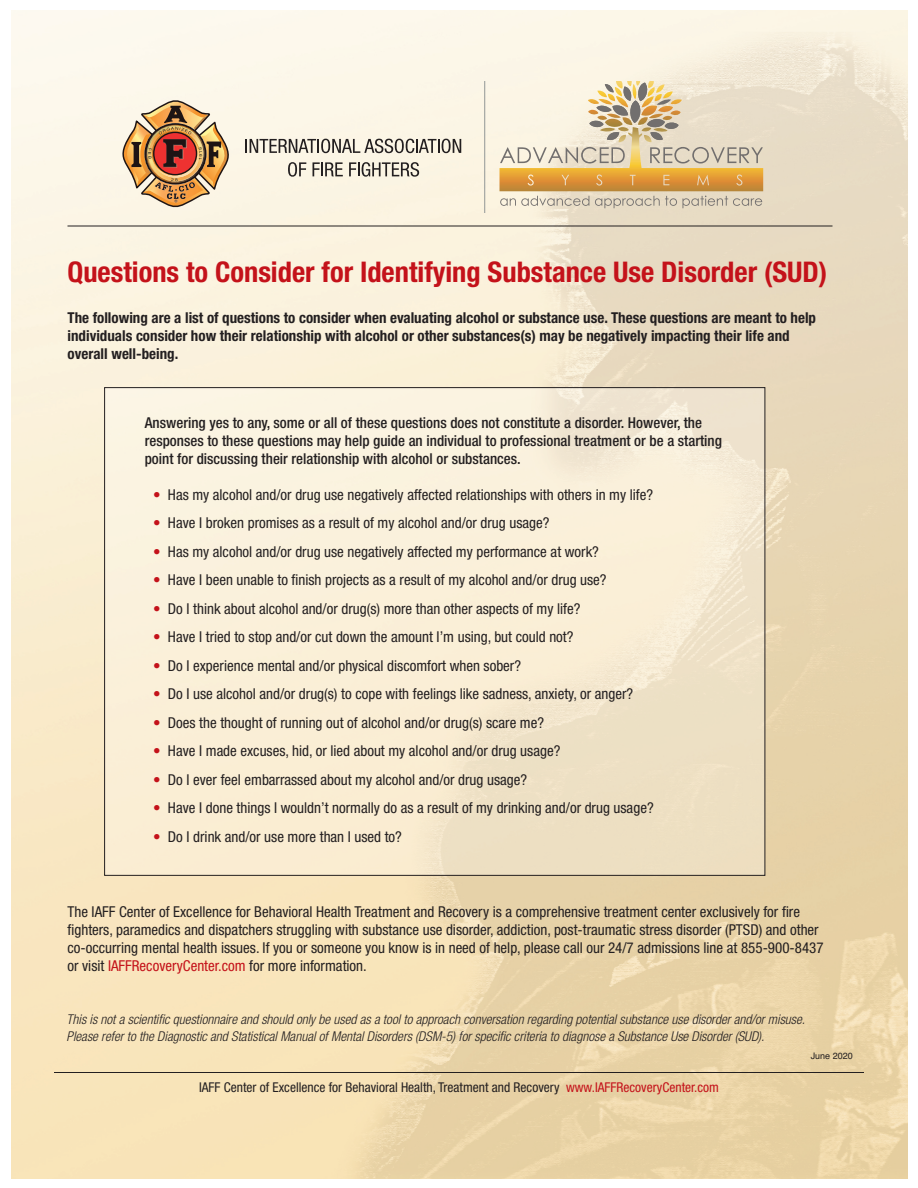
<style>
.page{position:relative;width:918px;height:1188px;background:#fff}
.page>*{position:absolute;margin:0;border:0;box-sizing:border-box;transform-origin:0 0}
.t1{font:700 condensed 28.5px "Helvetica Neue LT Std";color:#c4121a}
.t2{font:condensed 15px/18px "Helvetica Neue LT Std";color:#231f20}
.t3{font:700 condensed 15px/18px "Helvetica Neue LT Std";color:#231f20}
.t4{font:500 condensed 15px/18px "Helvetica Neue LT Std";color:#231f20}
.t5{font:italic 300 condensed 13.5px/16.2px "Helvetica Neue LT Std";color:#231f20}
.t6{font:condensed 13.5px "Helvetica Neue LT Std";color:#231f20}
.t7{font:9px "Helvetica";color:#231f20}
.s1{color:#c4121a}
</style>
<div class="page">
<img style="left:11px;top:11px;width:896px;height:1168px">
<hr style="left:68px;top:226px;width:764px;height:1px;background:#231f20">
<svg style="left:500px;top:82px;width:263px;height:126px;background:#e0cba6"></svg>
<img style="left:111px;top:95px;width:129px;height:117px">
<svg style="left:246px;top:139px;width:215px;height:14px;background:#aaa49a"></svg>
<svg style="left:288px;top:162px;width:18px;height:15px"></svg>
<svg style="left:313px;top:162px;width:30px;height:14px"></svg>
<svg style="left:349px;top:162px;width:70px;height:15px"></svg>
<hr style="left:484px;top:82px;width:1px;height:130px;background:#999d9b">
<hr style="left:54px;top:1072px;width:810px;height:1px;background:#231f20">
<div style="left:105px;top:388px;width:660px;height:487px;background:#fff;opacity:.3"></div>
<p class="t1" style="left:68px;top:262px;width:761px">Questions to Consider for Identifying Substance Use Disorder (SUD)</p>
<p class="t3" style="left:68px;top:310px;width:750px">The following are a list of questions to consider when evaluating alcohol or substance use. These questions are meant to help individuals consider how their relationship with alcohol or other substances(s) may be negatively impacting their life and overall well-being.</p>
<p class="t4" style="left:145px;top:415px;width:579px">Answering yes to any, some or all of these questions does not constitute a disorder. However, the responses to these questions may help guide an individual to professional treatment or be a starting point for discussing their relationship with alcohol or substances.</p>
<p class="t2" style="left:153px;top:487px;width:501px"><span class="s1">•</span> Has my alcohol and/or drug use negatively affected relationships with others in my life?</p>
<p class="t2" style="left:153px;top:515px;width:398px"><span class="s1">•</span> Have I broken promises as a result of my alcohol and/or drug usage?</p>
<p class="t2" style="left:153px;top:544px;width:447px"><span class="s1">•</span> Has my alcohol and/or drug use negatively affected my performance at work?</p>
<p class="t2" style="left:153px;top:572px;width:455px"><span class="s1">•</span> Have I been unable to finish projects as a result of my alcohol and/or drug use?</p>
<p class="t2" style="left:153px;top:601px;width:429px"><span class="s1">•</span> Do I think about alcohol and/or drug(s) more than other aspects of my life?</p>
<p class="t2" style="left:153px;top:629px;width:422px"><span class="s1">•</span> Have I tried to stop and/or cut down the amount I’m using, but could not?</p>
<p class="t2" style="left:153px;top:658px;width:369px"><span class="s1">•</span> Do I experience mental and/or physical discomfort when sober?</p>
<p class="t2" style="left:153px;top:686px;width:481px"><span class="s1">•</span> Do I use alcohol and/or drug(s) to cope with feelings like sadness, anxiety, or anger?</p>
<p class="t2" style="left:153px;top:715px;width:392px"><span class="s1">•</span> Does the thought of running out of alcohol and/or drug(s) scare me?</p>
<p class="t2" style="left:153px;top:743px;width:409px"><span class="s1">•</span> Have I made excuses, hid, or lied about my alcohol and/or drug usage?</p>
<p class="t2" style="left:153px;top:772px;width:375px"><span class="s1">•</span> Do I ever feel embarrassed about my alcohol and/or drug usage?</p>
<p class="t2" style="left:153px;top:800px;width:502px"><span class="s1">•</span> Have I done things I wouldn’t normally do as a result of my drinking and/or drug usage?</p>
<p class="t2" style="left:153px;top:829px;width:250px"><span class="s1">•</span> Do I drink and/or use more than I used to?</p>
<p class="t2" style="left:68px;top:904px;width:758px">The IAFF Center of Excellence for Behavioral Health Treatment and Recovery is a comprehensive treatment center exclusively for fire fighters, paramedics and dispatchers struggling with substance use disorder, addiction, post-traumatic stress disorder (PTSD) and other co-occurring mental health issues. If you or someone you know is in need of help, please call our 24/7 admissions line at 855-900-8437 or visit <span class="s1">IAFFRecoveryCenter.com</span> for more information.</p>
<p class="t5" style="left:67px;top:1013px;width:740px">This is not a scientific questionnaire and should only be used as a tool to approach conversation regarding potential substance use disorder and/or misuse.<br>Please refer to the Diagnostic and Statistical Manual of Mental Disorders (DSM-5) for specific criteria to diagnose a Substance Use Disorder (SUD).</p>
<p class="t6" style="left:199px;top:1083px;width:521px">IAFF Center of Excellence for Behavioral Health, Treatment and Recovery <span class="s1">www.IAFFRecoveryCenter.com</span></p>
<p class="t7" style="left:811px;top:1052px;width:44px">June 2020</p>
</div>
